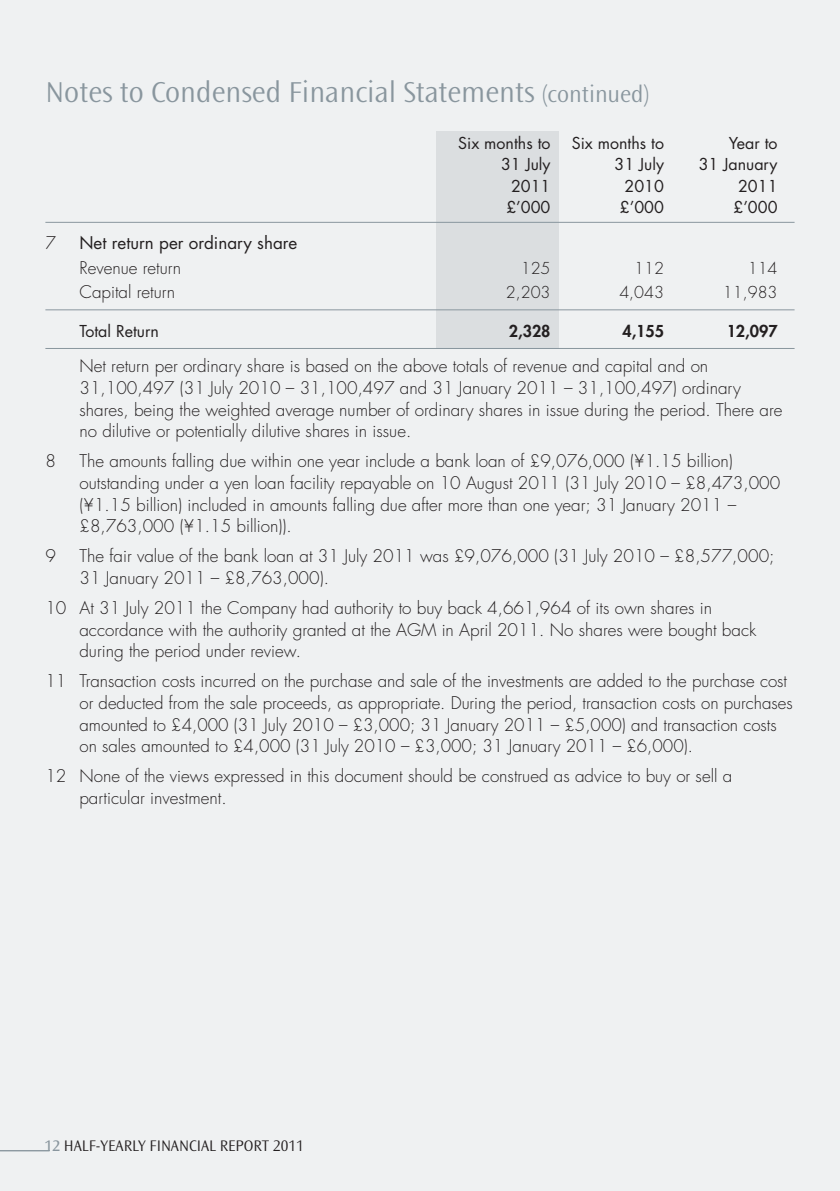
<style>
.page{position:relative;width:840px;height:1191px;background:#fff}
.page>*{position:absolute;margin:0;border:0;box-sizing:border-box;transform-origin:0 0}
.t1{font:300 30px "Ocean Sans";color:#89969e}
.t2{font:300 17px/21.6px "Futura";color:#231f20}
.t3{font:17px "Futura";color:#231f20}
.t4{font:16px "Futura";color:#231f20}
.t5{font:300 16px "Ocean Sans";color:#231f20}
.t6{font:300 16px "Futura";color:#231f20}
.t7{font:800 16px "Futura";color:#231f20}
.s1{font-size:24px}
.s2{font-weight:400;color:#89969e}
</style>
<div class="page">
<div style="left:0;top:0;width:839px;height:1191px;background:#eff1f2"></div>
<hr style="left:0;top:1150px;width:50px;height:1px;background:#89969e">
<div style="left:436px;top:131px;width:122px;height:218px;background:#dbdee0"></div>
<hr style="left:45px;top:222px;width:749px;height:1px;background:#89969e">
<hr style="left:45px;top:309px;width:749px;height:1px;background:#89969e">
<hr style="left:45px;top:348px;width:749px;height:1px;background:#89969e">
<h1 class="t1" style="left:45px;top:75px;width:605px">Notes to Condensed Financial Statements <span class="s1">(continued)</span></h1>
<p class="t4" style="left:458px;top:132px;width:94px">Six months to</p>
<p class="t4" style="left:571px;top:132px;width:94px">Six months to</p>
<p class="t4" style="left:728px;top:132px;width:50px">Year to</p>
<p class="t4" style="left:500px;top:154px;width:51px">31 July</p>
<p class="t4" style="left:614px;top:154px;width:51px">31 July</p>
<p class="t4" style="left:698px;top:154px;width:80px">31 January</p>
<p class="t4" style="left:510px;top:176px;width:41px">2011</p>
<p class="t4" style="left:624px;top:176px;width:41px">2010</p>
<p class="t4" style="left:737px;top:176px;width:41px">2011</p>
<p class="t4" style="left:506px;top:197px;width:46px">£’000</p>
<p class="t4" style="left:619px;top:197px;width:46px">£’000</p>
<p class="t4" style="left:733px;top:197px;width:46px">£’000</p>
<p class="t2" style="left:45px;top:233px;width:12px">7</p>
<p class="t3" style="left:79px;top:232px;width:219px">Net return per ordinary share</p>
<p class="t2" style="left:79px;top:257px;width:103px">Revenue return</p>
<p class="t6" style="left:520px;top:258px;width:31px">125</p>
<p class="t6" style="left:634px;top:258px;width:31px">112</p>
<p class="t6" style="left:747px;top:258px;width:31px">114</p>
<p class="t2" style="left:79px;top:281px;width:97px">Capital return</p>
<p class="t6" style="left:505px;top:282px;width:46px">2,203</p>
<p class="t6" style="left:619px;top:282px;width:46px">4,043</p>
<p class="t6" style="left:722px;top:282px;width:56px">11,983</p>
<p class="t4" style="left:79px;top:320px;width:81px">Total Return</p>
<p class="t7" style="left:508px;top:320px;width:43px">2,328</p>
<p class="t7" style="left:622px;top:320px;width:43px">4,155</p>
<p class="t7" style="left:726px;top:320px;width:52px">12,097</p>
<p class="t2" style="left:79px;top:356px;width:704px">Net return per ordinary share is based on the above totals of revenue and capital and on 31,100,497 (31 July 2010 – 31,100,497 and 31 January 2011 – 31,100,497) ordinary shares, being the weighted average number of ordinary shares in issue during the period. There are no dilutive or potentially dilutive shares in issue.</p>
<p class="t2" style="left:45px;top:451px;width:12px">8</p>
<p class="t2" style="left:79px;top:451px;width:702px">The amounts falling due within one year include a bank loan of £9,076,000 (¥1.15 billion) outstanding under a yen loan facility repayable on 10 August 2011 (31 July 2010 – £8,473,000 (¥1.15 billion) included in amounts falling due after more than one year; 31 January 2011 – £8,763,000 (¥1.15 billion)).</p>
<p class="t2" style="left:45px;top:546px;width:12px">9</p>
<p class="t2" style="left:79px;top:546px;width:696px">The fair value of the bank loan at 31 July 2011 was £9,076,000 (31 July 2010 – £8,577,000;<br>31 January 2011 – £8,763,000).</p>
<p class="t2" style="left:79px;top:597px;width:678px;text-indent:-34px">10 At 31 July 2011 the Company had authority to buy back 4,661,964 of its own shares in accordance with the authority granted at the AGM in April 2011. No shares were bought back during the period under review.</p>
<p class="t2" style="left:79px;top:671px;width:714px;text-indent:-34px">11 Transaction costs incurred on the purchase and sale of the investments are added to the purchase cost or deducted from the sale proceeds, as appropriate. During the period, transaction costs on purchases amounted to £4,000 (31 July 2010 – £3,000; 31 January 2011 – £5,000) and transaction costs on sales amounted to £4,000 (31 July 2010 – £3,000; 31 January 2011 – £6,000).</p>
<p class="t2" style="left:79px;top:766px;width:654px;text-indent:-34px">12 None of the views expressed in this document should be construed as advice to buy or sell a particular investment.</p>
<p class="t5" style="left:45px;top:1136px;width:260px"><span class="s2">12</span> HALF-YEARLY FINANCIAL REPORT 2011</p>
</div>
